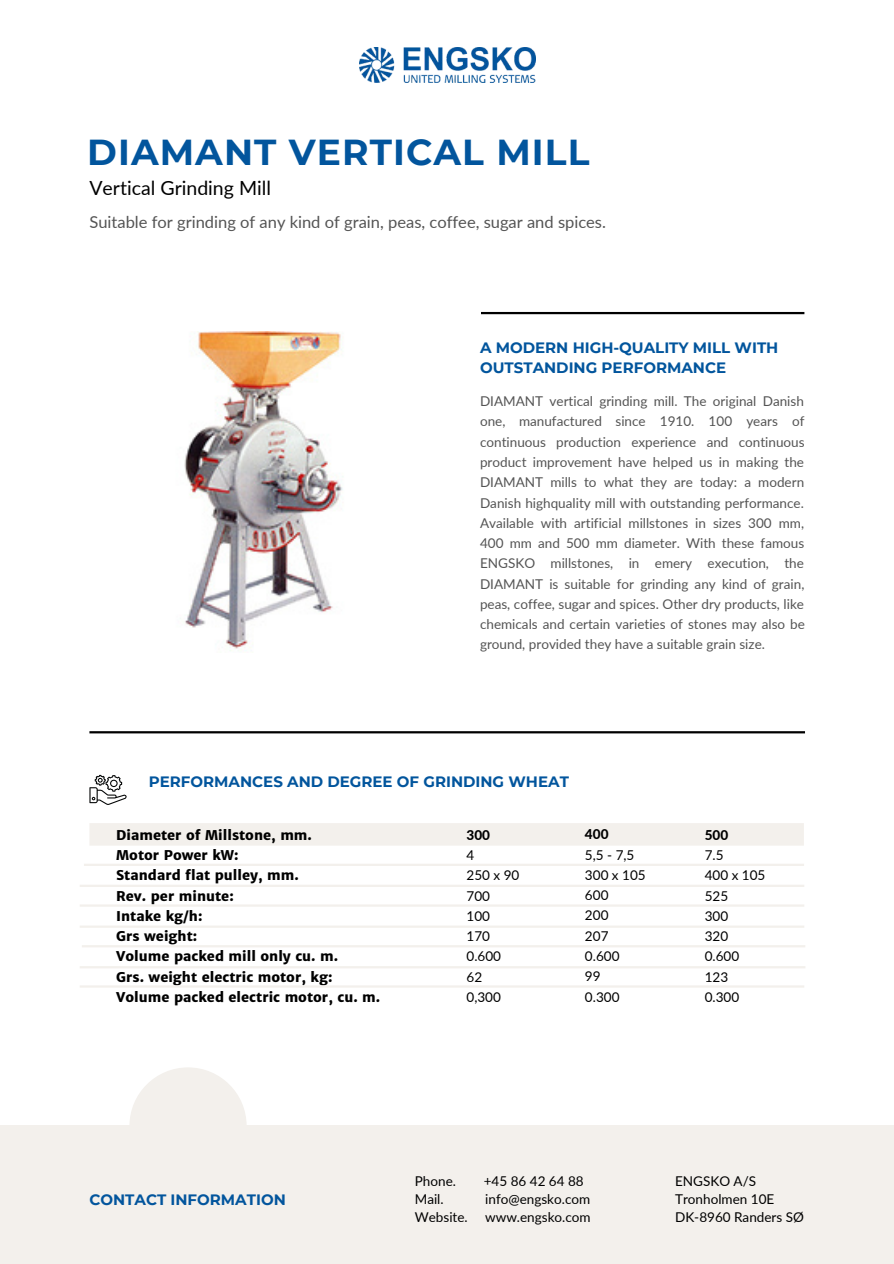
<style>
.page{position:relative;width:894px;height:1264px;background:#fff}
.page>*{position:absolute;margin:0;border:0;box-sizing:border-box;transform-origin:0 0}
.t1{font:700 36px "Montserrat";letter-spacing:.03em;color:#02559d}
.t2{font:19.5px "Lato";color:#000}
.t3{font:16.5px "Lato";color:#545454}
.t4{font:700 15px/20.2px "Montserrat";color:#02559d}
.t5{font:13.5px/20.2px "Lato";color:#545454;text-align:justify}
.t6{font:13.5px/20.2px "Lato";color:#000}
.t7{font:800 13.5px/20.2px "Merriweather Sans";color:#000}
.t8{font:800 13.5px "Lato";color:#000}
</style>
<div class="page">
<hr style="left:481px;top:312px;width:323px;height:2px;background:#000">
<hr style="left:89px;top:731px;width:715px;height:2px;background:#000">
<img style="left:359px;top:48px;width:176px;height:35px">
<div style="left:0;top:1125px;width:893px;height:138px;background:#f3f0ec"></div>
<div style="left:129px;top:1067px;width:117px;height:117px;background:#f3f0ec;border-radius:50%"></div>
<img style="left:184px;top:331px;width:159px;height:320px">
<svg style="left:89px;top:775px;width:38px;height:30px"></svg>
<div style="left:89px;top:823px;width:714px;height:22px;background:#f3f0ec"></div>
<hr style="left:84px;top:863px;width:719px;height:3px;background:#f3f0ec">
<hr style="left:80px;top:884px;width:724px;height:3px;background:#f3f0ec">
<hr style="left:80px;top:904px;width:724px;height:2px;background:#f3f0ec">
<hr style="left:80px;top:925px;width:724px;height:2px;background:#f3f0ec">
<hr style="left:82px;top:945px;width:723px;height:2px;background:#f3f0ec">
<hr style="left:80px;top:966px;width:725px;height:2px;background:#f3f0ec">
<hr style="left:80px;top:985px;width:724px;height:2px;background:#f3f0ec">
<h1 class="t1" style="left:87px;top:126px;width:503px">DIAMANT VERTICAL MILL</h1>
<h2 class="t2" style="left:89px;top:173px;width:183px">Vertical Grinding Mill</h2>
<p class="t3" style="left:89px;top:210px;width:518px">Suitable for grinding of any kind of grain, peas, coffee, sugar and spices.</p>
<p class="t4" style="left:480px;top:337px;width:300px">A MODERN HIGH-QUALITY MILL WITH<br>OUTSTANDING PERFORMANCE</p>
<p class="t5" style="left:480px;top:390px;width:326px">DIAMANT vertical grinding mill. The original Danish one, manufactured since 1910. 100 years of continuous production experience and continuous product improvement have helped us in making the DIAMANT mills to what they are today: a modern Danish highquality mill with outstanding performance.<br>Available with artificial millstones in sizes 300 mm, 400 mm and 500 mm diameter. With these famous ENGSKO millstones, in emery execution, the DIAMANT is suitable for grinding any kind of grain, peas, coffee, sugar and spices. Other dry products, like chemicals and certain varieties of stones may also be ground, provided they have a suitable grain size.</p>
<p class="t4" style="left:149px;top:770px;width:421px">PERFORMANCES AND DEGREE OF GRINDING WHEAT</p>
<p class="t7" style="left:116px;top:824px;width:265px">Diameter of Millstone, mm.<br>Motor Power kW:<br>Standard flat pulley, mm.<br>Rev. per minute:<br>Intake kg/h:<br>Grs weight:<br>Volume packed mill only cu. m.<br>Grs. weight electric motor, kg:<br>Volume packed electric motor, cu. m.</p>
<p class="t8" style="left:466px;top:824px;width:25px">300</p>
<p class="t6" style="left:466px;top:844px;width:54px">4<br>250 x 90<br>700<br>100<br>170<br>0.600<br>62<br>0,300</p>
<p class="t8" style="left:584px;top:824px;width:25px">400</p>
<p class="t6" style="left:584px;top:844px;width:62px">5,5 - 7,5<br>300 x 105<br>600<br>200<br>207<br>0.600<br>99<br>0.300</p>
<p class="t8" style="left:704px;top:824px;width:25px">500</p>
<p class="t6" style="left:704px;top:844px;width:62px">7.5<br>400 x 105<br>525<br>300<br>320<br>0.600<br>123<br>0.300</p>
<p class="t4" style="left:89px;top:1188px;width:198px">CONTACT INFORMATION</p>
<p class="t6" style="left:414px;top:1170px;width:43px">Phone.</p>
<p class="t6" style="left:483px;top:1170px;width:102px">+45 86 42 64 88</p>
<p class="t6" style="left:414px;top:1188px;width:30px">Mail.</p>
<p class="t6" style="left:485px;top:1188px;width:106px">info@engsko.com</p>
<p class="t6" style="left:414px;top:1206px;width:54px">Website.</p>
<p class="t6" style="left:485px;top:1206px;width:107px">www.engsko.com</p>
<p class="t6" style="left:675px;top:1171px;width:130px;line-height:18px">ENGSKO A/S<br>Tronholmen 10E<br>DK-8960 Randers SØ</p>
</div>
